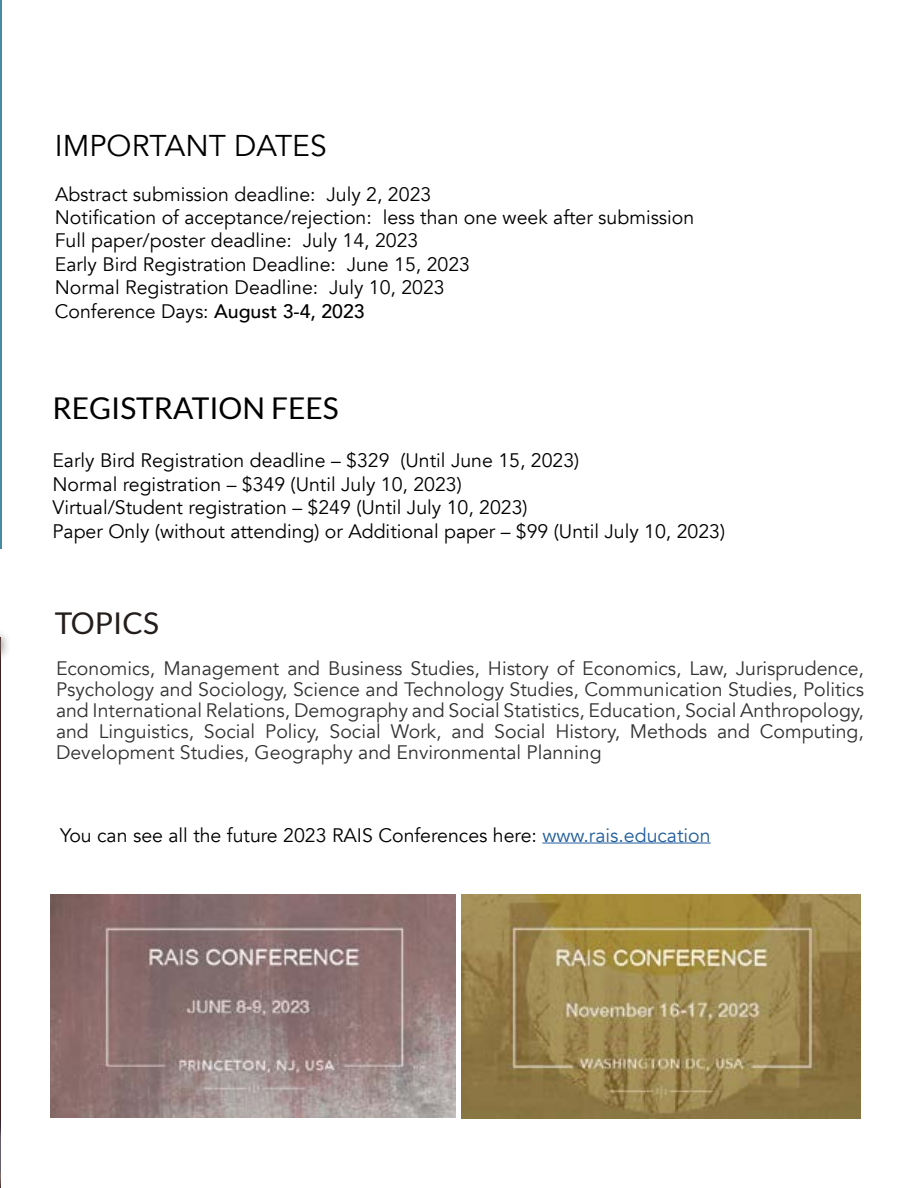
<style>
.page{position:relative;width:918px;height:1188px;background:#fff}
.page>*{position:absolute;margin:0;border:0;box-sizing:border-box;transform-origin:0 0}
.t1{font:30px "Lato";color:#000}
.t2{font:30px "Avenir";color:#000}
.t3{font:30px "Lato";color:#231d1b}
.t4{font:19.5px/23.4px "Avenir";color:#000}
.t5{font:19.5px/21px "Avenir";color:#333334;text-align:justify}
.s1{font-weight:500}
.s2{color:#215e9e}
</style>
<div class="page">
<hr style="left:0;top:644px;width:1px;height:544px;background:#227590">
<div style="left:0;top:630px;width:10px;height:31px;background:#7f7270;opacity:.75"></div>
<div style="left:0;top:1124px;width:14px;height:64px;background:#fff"></div>
<hr style="left:0;top:547px;width:1px;height:90px;background:#fff">
<hr style="left:0;top:0;width:2px;height:548px;background:#227590">
<img style="left:51px;top:894px;width:404px;height:224px">
<img style="left:462px;top:894px;width:399px;height:224px">
<hr style="left:542px;top:843px;width:169px;height:1px;background:#215e9e">
<h1 class="t2" style="left:55px;top:127px;width:273px">IMPORTANT DATES</h1>
<p class="t4" style="left:55px;top:183px;width:641px">Abstract submission deadline: July 2, 2023<br>Notification of acceptance/rejection: less than one week after submission Full paper/poster deadline: July 14, 2023<br>Early Bird Registration Deadline: June 15, 2023<br>Normal Registration Deadline: July 10, 2023<br>Conference Days: <span class="s1">August 3-4, 2023</span></p>
<h1 class="t1" style="left:52px;top:391px;width:288px">REGISTRATION FEES</h1>
<p class="t4" style="left:52px;top:449px;width:674px">Early Bird Registration deadline – $329 (Until June 15, 2023)<br>Normal registration – $349 (Until July 10, 2023)<br>Virtual/Student registration – $249 (Until July 10, 2023)<br>Paper Only (without attending) or Additional paper – $99 (Until July 10, 2023)</p>
<h1 class="t3" style="left:55px;top:607px;width:106px">TOPICS</h1>
<p class="t5" style="left:56px;top:658px;width:810px">Economics, Management and Business Studies, History of Economics, Law, Jurisprudence, Psychology and Sociology, Science and Technology Studies, Communication Studies, Politics and International Relations, Demography and Social Statistics, Education, Social Anthropology, and Linguistics, Social Policy, Social Work, and Social History, Methods and Computing, Development Studies, Geography and Environmental Planning</p>
<p class="t4" style="left:60px;top:823px;width:652px">You can see all the future 2023 RAIS Conferences here: <span class="s2">www.rais.education</span></p>
</div>
